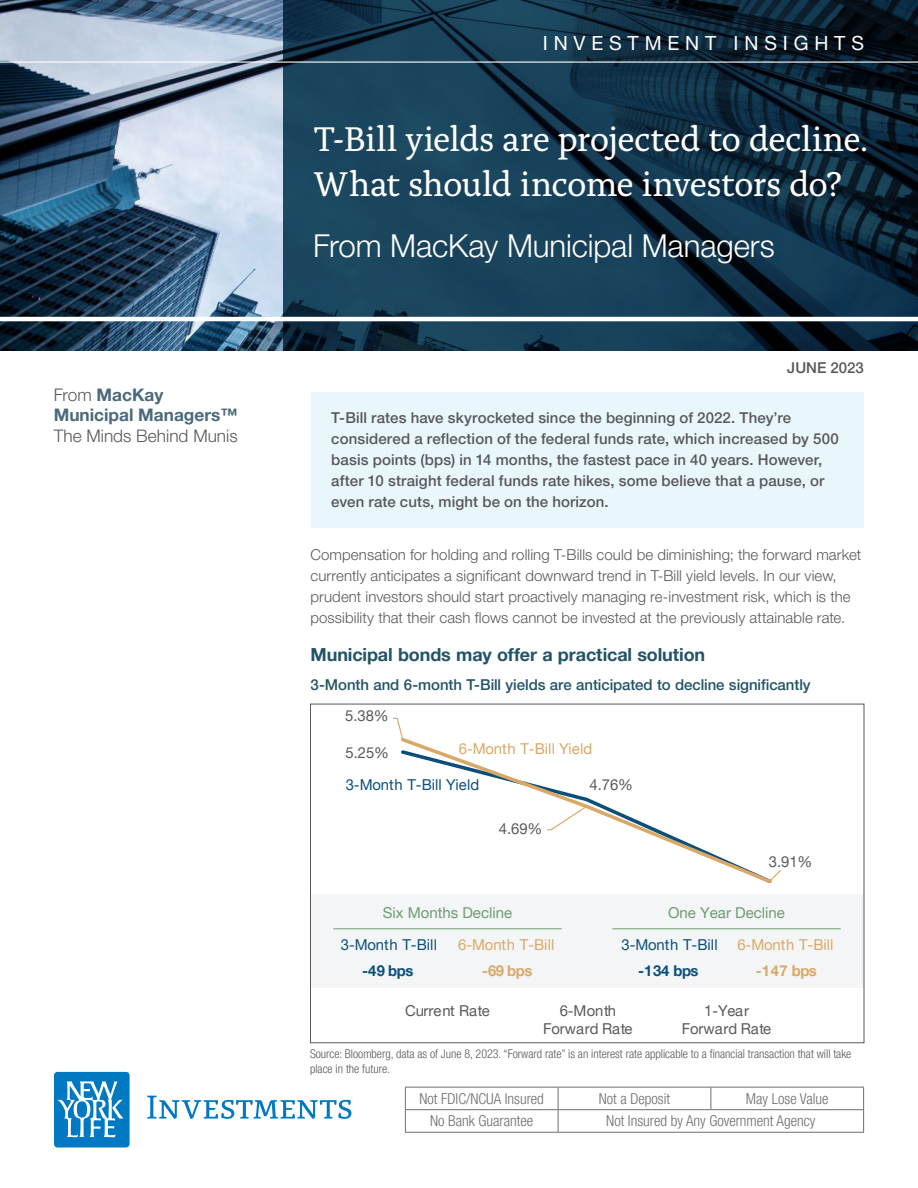
<style>
.page{position:relative;width:918px;height:1188px;background:#fff}
.page>*{position:absolute;margin:0;border:0;box-sizing:border-box;transform-origin:0 0}
.t1{font:36px "Alda Pro";letter-spacing:-.025em;color:#fff}
.t2{font:300 31.5px "Helvetica Neue LT Pro";letter-spacing:-.005em;color:#fff}
.t3{font:19.5px "Helvetica Neue LT Pro";letter-spacing:.3em;color:#fff}
.Body_Text__11pt_13{font:700 18px "Helvetica Neue LT Pro";letter-spacing:-.005em;color:#225367}
.t4{font:700 17.25px/20.5px "Helvetica Neue LT Pro";color:#4b697a}
.t5{font:300 15px/21px "Helvetica Neue LT Pro";letter-spacing:.005em;color:#57585a}
.t6{font:500 15px/21px "Helvetica Neue LT Pro";letter-spacing:.01em;color:#57585a}
.t7{font:300 condensed 15px "Helvetica Neue LT Pro";color:#6c6d70}
.t8{font:15px/18px "Helvetica Neue LT Pro";letter-spacing:-.005em;color:#58595b;text-align:center}
.Body_Text__11pt_13-2{font:500 15px "Helvetica Neue LT Pro";letter-spacing:-.005em;color:#225367}
.t9{font:15px "Helvetica Neue LT Pro";color:#0a4f7c}
.t10{font:15px "Helvetica Neue LT Pro";color:#d9a867}
.t11{font:15px "Helvetica Neue LT Pro";color:#6c9c71}
.t12{font:700 15px "Helvetica Neue LT Pro";letter-spacing:-.025em;color:#0a4f7c}
.t13{font:700 15px "Helvetica Neue LT Pro";letter-spacing:-.025em;color:#d9a867}
.t14{font:300 condensed 12px/15px "Helvetica Neue LT Pro";color:#57585a}
.s1{font-weight:300;color:#57585a}
</style>
<div class="page">
<img style="left:0;top:0;width:284px;height:351px">
<svg style="left:284px;top:0;width:634px;height:351px;fill:#163f58"></svg>
<svg style="left:54px;top:1072px;width:297px;height:75px"></svg>
<hr style="left:0;top:317px;width:918px;height:4px;background:#fff">
<hr style="left:0;top:62px;width:918px;height:1px;background:#fff">
<hr style="left:405px;top:1087px;width:153px;height:1px;background:#6c6d70">
<hr style="left:558px;top:1087px;width:153px;height:1px;background:#6c6d70">
<hr style="left:711px;top:1087px;width:153px;height:1px;background:#6c6d70">
<svg style="left:711px;top:1088px;width:1px;height:21px"></svg>
<hr style="left:405px;top:1109px;width:153px;height:1px;background:#6c6d70">
<svg style="left:405px;top:1088px;width:1px;height:44px"></svg>
<hr style="left:558px;top:1109px;width:153px;height:1px;background:#6c6d70">
<svg style="left:558px;top:1088px;width:1px;height:44px"></svg>
<hr style="left:711px;top:1109px;width:153px;height:1px;background:#6c6d70">
<svg style="left:863px;top:1088px;width:1px;height:44px"></svg>
<hr style="left:405px;top:1132px;width:153px;height:1px;background:#6c6d70">
<hr style="left:558px;top:1132px;width:153px;height:1px;background:#6c6d70">
<hr style="left:711px;top:1132px;width:153px;height:1px;background:#6c6d70">
<div style="left:311px;top:392px;width:553px;height:135px;background:#e9f7fd"></div>
<svg style="left:401px;top:738px;width:367px;height:145px"></svg>
<svg style="left:393px;top:717px;width:11px;height:24px"></svg>
<svg style="left:546px;top:805px;width:42px;height:26px"></svg>
<svg style="left:768px;top:870px;width:13px;height:13px"></svg>
<div style="left:311px;top:894px;width:552px;height:94px;background:#f4f5f6"></div>
<hr style="left:333px;top:928px;width:229px;height:1px;background:#6c9c71">
<hr style="left:612px;top:928px;width:229px;height:1px;background:#6c9c71">
<p class="t4" style="left:54px;top:384px;width:186px"><span class="s1">From</span> MacKay<br>Municipal Managers™<br><span class="s1">The Minds Behind Munis</span></p>
<p class="t3" style="left:543px;top:31px;width:323px">INVESTMENT INSIGHTS</p>
<p class="t1" style="left:313px;top:112px;width:557px">T-Bill yields are projected to decline.</p>
<p class="t1" style="left:313px;top:157px;width:530px">What should income investors do?</p>
<p class="t2" style="left:313px;top:226px;width:463px">From MacKay Municipal Managers</p>
<p class="t6" style="left:787px;top:357px;width:78px">JUNE 2023</p>
<p class="t6" style="left:331px;top:407px;width:509px">T-Bill rates have skyrocketed since the beginning of 2022. They’re considered a reflection of the federal funds rate, which increased by 500 basis points (bps) in 14 months, the fastest pace in 40 years. However, after 10 straight federal funds rate hikes, some believe that a pause, or even rate cuts, might be on the horizon.</p>
<p class="t5" style="left:310px;top:544px;width:552px">Compensation for holding and rolling T-Bills could be diminishing; the forward market currently anticipates a significant downward trend in T-Bill yield levels. In our view, prudent investors should start proactively managing re-investment risk, which is the possibility that their cash flows cannot be invested at the previously attainable rate.</p>
<p class="Body_Text__11pt_13" style="left:310px;top:643px;width:396px">Municipal bonds may offer a practical solution</p>
<p class="Body_Text__11pt_13-2" style="left:310px;top:676px;width:502px">3-Month and 6-month T-Bill yields are anticipated to decline significantly</p>
<p class="t8" style="left:345px;top:707px;width:45px">5.38%</p>
<p class="t8" style="left:345px;top:744px;width:45px">5.25%</p>
<p class="t10" style="left:459px;top:739px;width:135px">6-Month T-Bill Yield</p>
<p class="t9" style="left:346px;top:775px;width:135px">3-Month T-Bill Yield</p>
<p class="t8" style="left:499px;top:819px;width:45px">4.69%</p>
<p class="t11" style="left:383px;top:904px;width:131px">Six Months Decline</p>
<p class="t8" style="left:590px;top:775px;width:45px">4.76%</p>
<p class="t8" style="left:769px;top:852px;width:45px">3.91%</p>
<p class="t11" style="left:668px;top:904px;width:118px">One Year Decline</p>
<p class="t9" style="left:341px;top:935px;width:98px">3-Month T-Bill</p>
<p class="t10" style="left:458px;top:935px;width:98px">6-Month T-Bill</p>
<p class="t9" style="left:621px;top:935px;width:98px">3-Month T-Bill</p>
<p class="t10" style="left:737px;top:935px;width:98px">6-Month T-Bill</p>
<p class="t12" style="left:362px;top:962px;width:53px">-49 bps</p>
<p class="t13" style="left:482px;top:962px;width:52px">-69 bps</p>
<p class="t12" style="left:638px;top:962px;width:62px">-134 bps</p>
<p class="t13" style="left:756px;top:962px;width:63px">-147 bps</p>
<p class="t8" style="left:405px;top:1002px;width:86px">Current Rate</p>
<p class="t8" style="left:543px;top:1002px;width:91px">6-Month<br>Forward Rate</p>
<p class="t8" style="left:682px;top:1002px;width:91px">1-Year<br>Forward Rate</p>
<p class="t14" style="left:310px;top:1046px;width:543px">Source: Bloomberg, data as of June 8, 2023. “Forward rate” is an interest rate applicable to a financial transaction that will take place in the future.</p>
<p class="t7" style="left:420px;top:1090px;width:126px">Not FDIC/NCUA Insured</p>
<p class="t7" style="left:599px;top:1090px;width:73px">Not a Deposit</p>
<p class="t7" style="left:746px;top:1090px;width:84px">May Lose Value</p>
<p class="t7" style="left:430px;top:1112px;width:105px">No Bank Guarantee</p>
<p class="t7" style="left:606px;top:1112px;width:211px">Not Insured by Any Government Agency</p>
</div>
